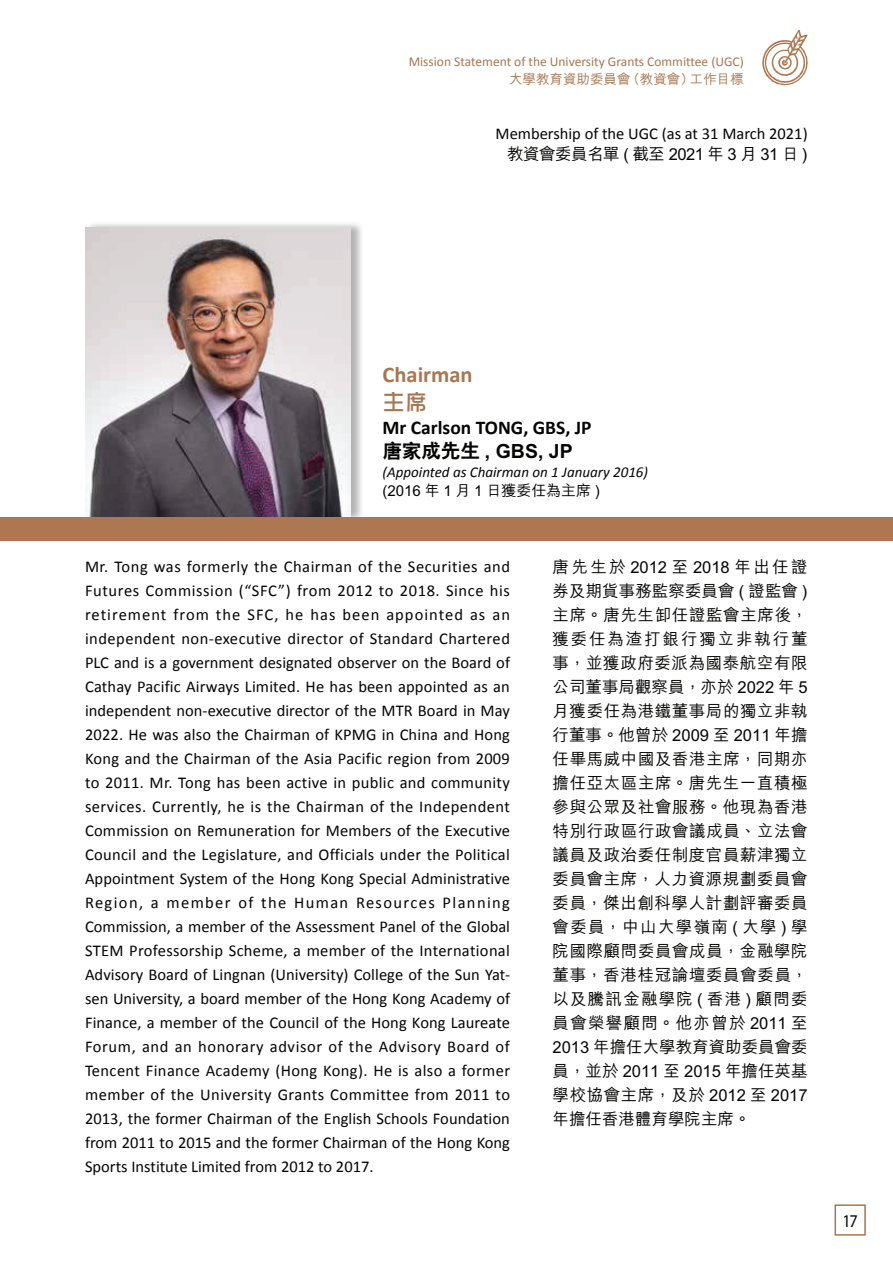
<style>
.page{position:relative;width:893px;height:1263px;background:#fff}
.page>*{position:absolute;margin:0;border:0;box-sizing:border-box;transform-origin:0 0}
.t1{font:700 22.5px "Calibri";color:#a87651}
.t2{font:22.5px "DF Hua Zong Std W5 E Ten B5 H";color:#a87651}
.t3{font:700 19.5px "Calibri";color:#040503}
.t4{font:19.5px "C Hei 2 HK Xbold E Ten B5 H";color:#040503}
.t5{font:18px "Myriad Pro";color:#040503;scale:.9 1}
.t6{font:16.5px/24px "Calibri";color:#040503;text-align:justify}
.t7{font:16.5px/24px "M Hei HK Medium E Ten B5 H";color:#040503;text-align:justify}
.t8{font:16.5px "M Hei HK Medium E Ten B5 H";letter-spacing:-.03em;color:#040503}
.t9{font:italic 15px "Calibri";color:#040503}
.t10{font:15px "M Hei HK Medium E Ten B5 H";color:#040503}
.t11{font:13.5px "Calibri";color:#a87651}
.t12{font:13.5px "M Hei HK Medium E Ten B5 H";color:#a87651}
</style>
<div class="page">
<div style="left:834px;top:1204px;width:32px;height:32px;border:2px solid #a87651"></div>
<svg style="left:762px;top:30px;width:46px;height:56px"></svg>
<img style="left:89px;top:223px;width:273px;height:294px">
<img style="left:85px;top:227px;width:266px;height:290px">
<div style="left:0;top:517px;width:893px;height:23px;background:#ac7751"></div>
<p class="t11" style="left:409px;top:56px;width:337px">Mission Statement of the University Grants Committee (UGC)</p>
<p class="t12" style="left:509px;top:73px;width:236px">大學教育資助委員會（教資會）工作目標</p>
<p class="t6" style="left:495px;top:123px;width:314px">Membership of the UGC (as at 31 March 2021)</p>
<p class="t8" style="left:507px;top:148px;width:302px">教資會委員名單 ( 截至 2021 年 3 月 31 日 )</p>
<h1 class="t1" style="left:383px;top:365px;width:92px">Chairman</h1>
<h1 class="t2" style="left:383px;top:393px;width:46px">主席</h1>
<p class="t3" style="left:383px;top:419px;width:210px">Mr Carlson TONG, GBS, JP</p>
<p class="t4" style="left:383px;top:444px;width:192px">唐家成先生 , GBS, JP</p>
<p class="t9" style="left:383px;top:465px;width:267px">(Appointed as Chairman on 1 January 2016)</p>
<p class="t10" style="left:383px;top:484px;width:219px">(2016 年 1 月 1 日獲委任為主席 )</p>
<p class="t6" style="left:85px;top:556px;width:427px">Mr. Tong was formerly the Chairman of the Securities and Futures Commission (“SFC”) from 2012 to 2018. Since his retirement from the SFC, he has been appointed as an independent non-executive director of Standard Chartered PLC and is a government designated observer on the Board of Cathay Pacific Airways Limited. He has been appointed as an independent non-executive director of the MTR Board in May 2022. He was also the Chairman of KPMG in China and Hong Kong and the Chairman of the Asia Pacific region from 2009 to 2011. Mr. Tong has been active in public and community services. Currently, he is the Chairman of the Independent Commission on Remuneration for Members of the Executive Council and the Legislature, and Officials under the Political Appointment System of the Hong Kong Special Administrative Region, a member of the Human Resources Planning Commission, a member of the Assessment Panel of the Global STEM Professorship Scheme, a member of the International Advisory Board of Lingnan (University) College of the Sun Yat&shy;sen University, a board member of the Hong Kong Academy of Finance, a member of the Council of the Hong Kong Laureate Forum, and an honorary advisor of the Advisory Board of Tencent Finance Academy (Hong Kong). He is also a former member of the University Grants Committee from 2011 to 2013, the former Chairman of the English Schools Foundation from 2011 to 2015 and the former Chairman of the Hong Kong Sports Institute Limited from 2012 to 2017.</p>
<p class="t7" style="left:553px;top:557px;width:257px">唐先生於 2012 至 2018 年出任證券及期貨事務監察委員會 ( 證監會 )主席。唐先生卸任證監會主席後，獲委任為渣打銀行獨立非執行董事，並獲政府委派為國泰航空有限公司董事局觀察員，亦於 2022 年 5月獲委任為港鐵董事局的獨立非執行董事。他曾於 2009 至 2011 年擔任畢馬威中國及香港主席，同期亦擔任亞太區主席。唐先生一直積極參與公眾及社會服務。他現為香港特別行政區行政會議成員、立法會議員及政治委任制度官員薪津獨立委員會主席，人力資源規劃委員會委員，傑出創科學人計劃評審委員會委員，中山大學嶺南 ( 大學 ) 學院國際顧問委員會成員，金融學院董事，香港桂冠論壇委員會委員，以及騰訊金融學院 ( 香港 ) 顧問委員會榮譽顧問。他亦曾於 2011 至2013 年擔任大學教育資助委員會委員，並於 2011 至 2015 年擔任英基學校協會主席，及於 2012 至 2017年擔任香港體育學院主席。</p>
<p class="t5" style="left:842px;top:1210px;width:18px">17</p>
</div>
